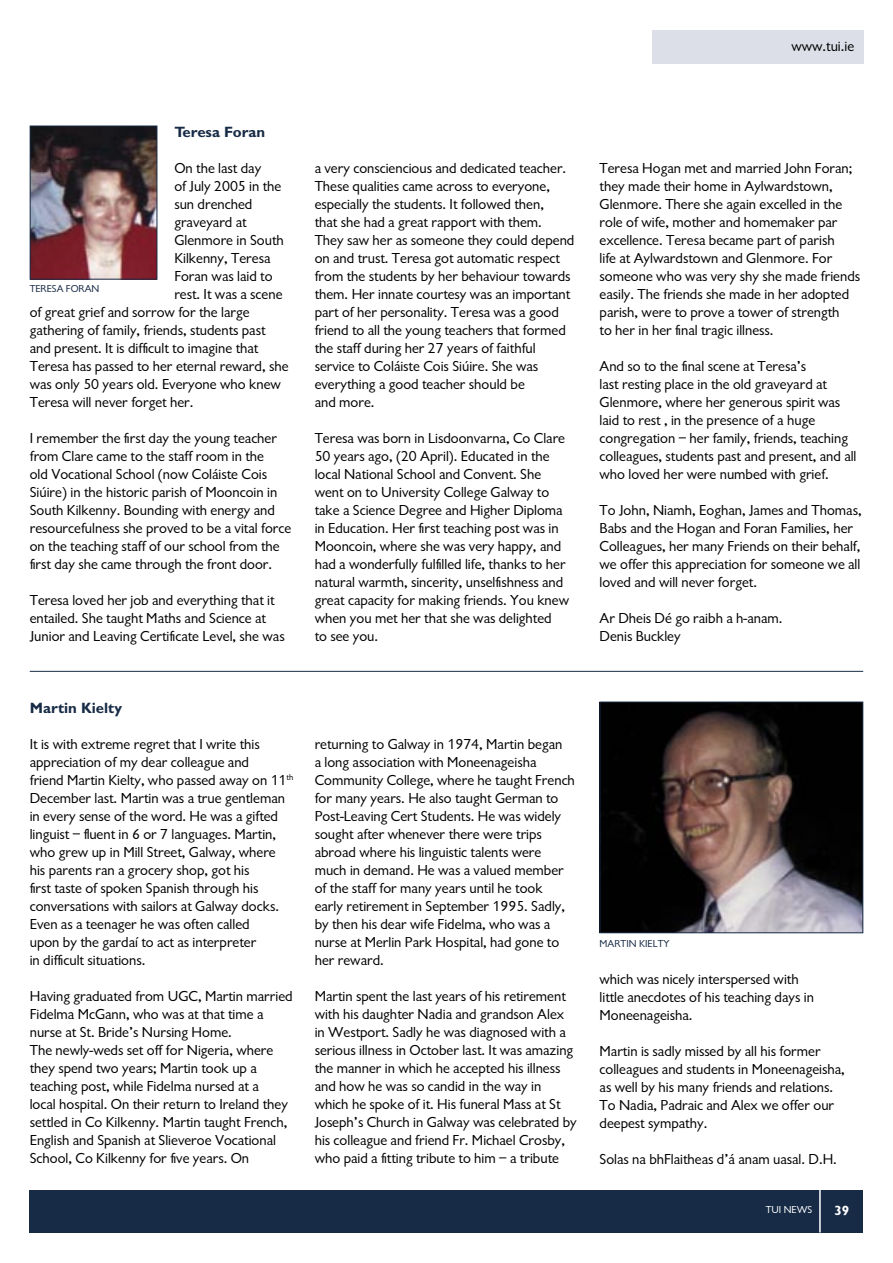
<style>
.page{position:relative;width:893px;height:1263px;background:#fff}
.page>*{position:absolute;margin:0;border:0;box-sizing:border-box;transform-origin:0 0}
.t1{font:15px/18px "Gill Sans";color:#000}
.t2{font:700 15px "Gill Sans";color:#172b46}
.t3{font:700 13.5px "Gill Sans";color:#fff}
.t4{font:10.5px "Gill Sans";color:#172b46}
.t5{font:10.5px "Gill Sans";color:#fff}
</style>
<div class="page">
<div style="left:652px;top:30px;width:211px;height:34px;background:#dddfe8"></div>
<div style="left:30px;top:1190px;width:833px;height:42px;background:#172b46"></div>
<hr style="left:819px;top:1190px;width:2px;height:42px;background:#fff">
<hr style="left:30px;top:671px;width:833px;height:1px;background:#172b46">
<img style="left:602px;top:704px;width:259px;height:227px">
<div style="left:600px;top:702px;width:263px;height:231px;border:1px solid #172b46"></div>
<img style="left:32px;top:128px;width:123px;height:150px">
<div style="left:30px;top:126px;width:127px;height:154px;border:1px solid #172b46"></div>
<p class="t1" style="left:791px;top:37px;width:64px">www.tui.ie</p>
<p class="t2" style="left:174px;top:123px;width:92px">Teresa Foran</p>
<p class="t1" style="left:174px;top:159px;width:88px">On the last day</p>
<p class="t1" style="left:174px;top:177px;width:109px">of July 2005 in the</p>
<p class="t1" style="left:174px;top:195px;width:80px">sun drenched</p>
<p class="t1" style="left:174px;top:213px;width:74px">graveyard at</p>
<p class="t1" style="left:174px;top:231px;width:111px">Glenmore in South</p>
<p class="t1" style="left:174px;top:249px;width:98px">Kilkenny, Teresa</p>
<p class="t1" style="left:174px;top:267px;width:100px">Foran was laid to</p>
<p class="t1" style="left:174px;top:285px;width:110px">rest. It was a scene</p>
<p class="t1" style="left:30px;top:303px;width:221px">of great grief and sorrow for the large</p>
<p class="t1" style="left:30px;top:321px;width:237px">gathering of family, friends, students past</p>
<p class="t1" style="left:30px;top:339px;width:230px">and present. It is difficult to imagine that</p>
<p class="t1" style="left:30px;top:357px;width:260px">Teresa has passed to her eternal reward, she</p>
<p class="t1" style="left:30px;top:375px;width:253px">was only 50 years old. Everyone who knew</p>
<p class="t1" style="left:30px;top:393px;width:165px">Teresa will never forget her.</p>
<p class="t1" style="left:30px;top:429px;width:263px">I remember the first day the young teacher from Clare came to the staff room in the<br>old Vocational School (now Coláiste Cois Siúire) in the historic parish of Mooncoin in South Kilkenny. Bounding with energy and resourcefulness she proved to be a vital force on the teaching staff of our school from the first day she came through the front door.</p>
<p class="t1" style="left:30px;top:591px;width:256px">Teresa loved her job and everything that it entailed. She taught Maths and Science at<br>Junior and Leaving Certificate Level, she was</p>
<p class="t4" style="left:30px;top:282px;width:71px">TERESA FORAN</p>
<p class="t1" style="left:315px;top:159px;width:261px">a very consciencious and dedicated teacher.<br>These qualities came across to everyone, especially the students. It followed then,<br>that she had a great rapport with them.<br>They saw her as someone they could depend on and trust. Teresa got automatic respect from the students by her behaviour towards them. Her innate courtesy was an important part of her personality. Teresa was a good friend to all the young teachers that formed the staff during her 27 years of faithful service to Coláiste Cois Siúire. She was everything a good teacher should be<br>and more.</p>
<p class="t1" style="left:315px;top:429px;width:256px">Teresa was born in Lisdoonvarna, Co Clare 50 years ago, (20 April). Educated in the local National School and Convent. She went on to University College Galway to take a Science Degree and Higher Diploma in Education. Her first teaching post was in Mooncoin, where she was very happy, and had a wonderfully fulfilled life, thanks to her natural warmth, sincerity, unselfishness and great capacity for making friends. You knew when you met her that she was delighted<br>to see you.</p>
<p class="t1" style="left:600px;top:159px;width:262px">Teresa Hogan met and married John Foran; they made their home in Aylwardstown, Glenmore. There she again excelled in the role of wife, mother and homemaker par excellence. Teresa became part of parish<br>life at Aylwardstown and Glenmore. For someone who was very shy she made friends easily. The friends she made in her adopted parish, were to prove a tower of strength<br>to her in her final tragic illness.</p>
<p class="t1" style="left:600px;top:357px;width:258px">And so to the final scene at Teresa’s<br>last resting place in the old graveyard at Glenmore, where her generous spirit was laid to rest , in the presence of a huge congregation – her family, friends, teaching colleagues, students past and present, and all who loved her were numbed with grief.</p>
<p class="t1" style="left:600px;top:501px;width:264px">To John, Niamh, Eoghan, James and Thomas, Babs and the Hogan and Foran Families, her Colleagues, her many Friends on their behalf, we offer this appreciation for someone we all loved and will never forget.</p>
<p class="t1" style="left:600px;top:609px;width:184px">Ar Dheis Dé go raibh a h-anam.<br>Denis Buckley</p>
<p class="t2" style="left:30px;top:699px;width:94px">Martin Kielty</p>
<p class="t1" style="left:30px;top:735px;width:265px">It is with extreme regret that I write this appreciation of my dear colleague and<br>friend Martin Kielty, who passed away on 11<sup>th </sup>December last. Martin was a true gentleman in every sense of the word. He was a gifted linguist – fluent in 6 or 7 languages. Martin, who grew up in Mill Street, Galway, where his parents ran a grocery shop, got his<br>first taste of spoken Spanish through his conversations with sailors at Galway docks.<br>Even as a teenager he was often called<br>upon by the gardaí to act as interpreter<br>in difficult situations.</p>
<p class="t1" style="left:30px;top:987px;width:264px">Having graduated from UGC, Martin married Fidelma McGann, who was at that time a nurse at St. Bride’s Nursing Home.<br>The newly-weds set off for Nigeria, where they spend two years; Martin took up a teaching post, while Fidelma nursed at a<br>local hospital. On their return to Ireland they settled in Co Kilkenny. Martin taught French, English and Spanish at Slieveroe Vocational School, Co Kilkenny for five years. On</p>
<p class="t1" style="left:315px;top:735px;width:262px">returning to Galway in 1974, Martin began<br>a long association with Moneenageisha Community College, where he taught French for many years. He also taught German to Post-Leaving Cert Students. He was widely sought after whenever there were trips abroad where his linguistic talents were much in demand. He was a valued member of the staff for many years until he took<br>early retirement in September 1995. Sadly, by then his dear wife Fidelma, who was a nurse at Merlin Park Hospital, had gone to her reward.</p>
<p class="t1" style="left:315px;top:987px;width:264px">Martin spent the last years of his retirement with his daughter Nadia and grandson Alex in Westport. Sadly he was diagnosed with a serious illness in October last. It was amazing the manner in which he accepted his illness and how he was so candid in the way in which he spoke of it. His funeral Mass at St Joseph’s Church in Galway was celebrated by his colleague and friend Fr. Michael Crosby, who paid a fitting tribute to him – a tribute</p>
<p class="t4" style="left:600px;top:937px;width:72px">MARTIN KIELTY</p>
<p class="t1" style="left:600px;top:970px;width:216px">which was nicely interspersed with little anecdotes of his teaching days in<br>Moneenageisha.</p>
<p class="t1" style="left:600px;top:1042px;width:247px">Martin is sadly missed by all his former colleagues and students in Moneenageisha, as well by his many friends and relations.<br>To Nadia, Padraic and Alex we offer our deepest sympathy.</p>
<p class="t1" style="left:600px;top:1150px;width:239px">Solas na bhFlaitheas d’á anam uasal. D.H.</p>
<p class="t5" style="left:766px;top:1203px;width:48px">TUI NEWS</p>
<p class="t3" style="left:834px;top:1202px;width:16px">39</p>
</div>
